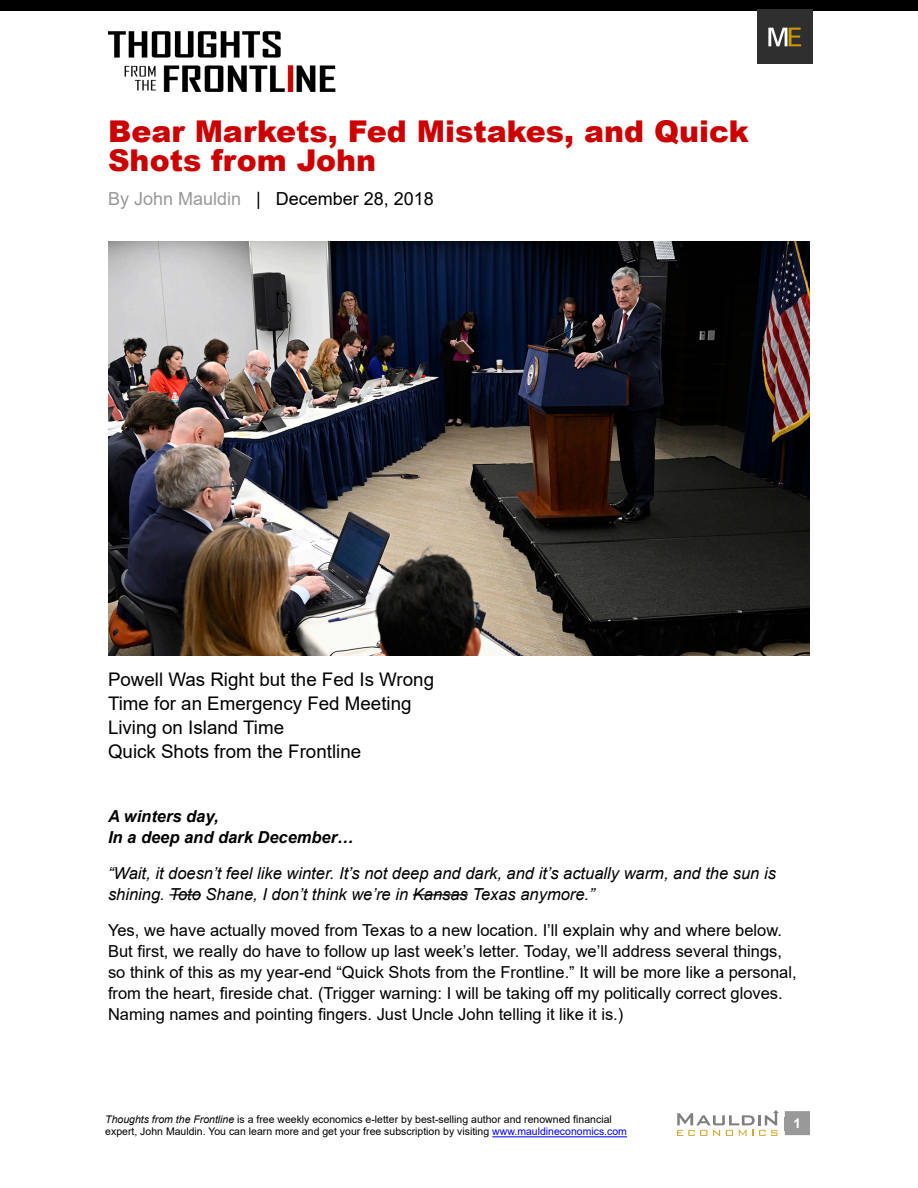
<style>
.page{position:relative;width:918px;height:1188px;background:#fff}
.page>*{position:absolute;margin:0;border:0;box-sizing:border-box;transform-origin:0 0}
.FirstHeading{font:900 30px/28.5px "Arial";color:#cc0001}
.TOC-Subhead{font:18.75px "Arial";color:#000}
.Date-Issue{font:18px "Arial";color:#000}
.Body-Text{font:16.5px/21px "Arial";color:#000}
.Body-Text-2{font:italic 16.5px/21px "Arial";color:#000}
.Body-Text-3{font:italic 700 16.5px/21px "Arial";color:#000}
.Pagination{font:700 13.5px "Arial";color:#fff}
.t1{font:10.5px/12.6px "Arial";color:#000}
.s1{color:#999}
.s2{font-style:italic}
.s3{color:#00f}
</style>
<div class="page">
<div style="left:785px;top:1111px;width:25px;height:24px;background:#999"></div>
<hr style="left:492px;top:1136px;width:135px;height:1px;background:#00f">
<img style="left:108px;top:31px;width:228px;height:61px">
<div style="left:0;top:0;width:918px;height:11px;background:#000"></div>
<img style="left:758px;top:9px;width:55px;height:55px">
<svg style="left:677px;top:1110px;width:102px;height:26px"></svg>
<img style="left:108px;top:242px;width:702px;height:414px">
<hr style="left:169px;top:894px;width:32px;height:1px;background:#000">
<hr style="left:413px;top:894px;width:55px;height:1px;background:#000">
<p class="FirstHeading" style="left:108px;top:116px;width:642px">Bear Markets, Fed Mistakes, and Quick<br>Shots from John</p>
<p class="Date-Issue" style="left:108px;top:187px;width:327px"><span class="s1">By John Mauldin</span> | December 28, 2018</p>
<p class="TOC-Subhead" style="left:108px;top:666px;width:328px">Powell Was Right but the Fed Is Wrong</p>
<p class="TOC-Subhead" style="left:108px;top:690px;width:305px">Time for an Emergency Fed Meeting</p>
<p class="TOC-Subhead" style="left:108px;top:714px;width:178px">Living on Island Time</p>
<p class="TOC-Subhead" style="left:108px;top:738px;width:255px">Quick Shots from the Frontline</p>
<p class="Body-Text-3" style="left:108px;top:807px;width:247px">A winters day,<br>In a deep and dark December…</p>
<p class="Body-Text-2" style="left:108px;top:863px;width:669px">“Wait, it doesn’t feel like winter. It’s not deep and dark, and it’s actually warm, and the sun is shining. Toto Shane, I don’t think we’re in Kansas Texas anymore.”</p>
<p class="Body-Text" style="left:108px;top:920px;width:690px">Yes, we have actually moved from Texas to a new location. I’ll explain why and where below.<br>But first, we really do have to follow up last week’s letter. Today, we’ll address several things, so think of this as my year-end “Quick Shots from the Frontline.” It will be more like a personal, from the heart, fireside chat. (Trigger warning: I will be taking off my politically correct gloves.<br>Naming names and pointing fingers. Just Uncle John telling it like it is.)</p>
<p class="t1" style="left:105px;top:1113px;width:523px"><span class="s2">Thoughts from the Frontline</span> is a free weekly economics e-letter by best-selling author and renowned financial expert, John Mauldin. You can learn more and get your free subscription by visiting <span class="s3">www.mauldineconomics.com</span></p>
<p class="Pagination" style="left:794px;top:1113px;width:9px">1</p>
</div>
